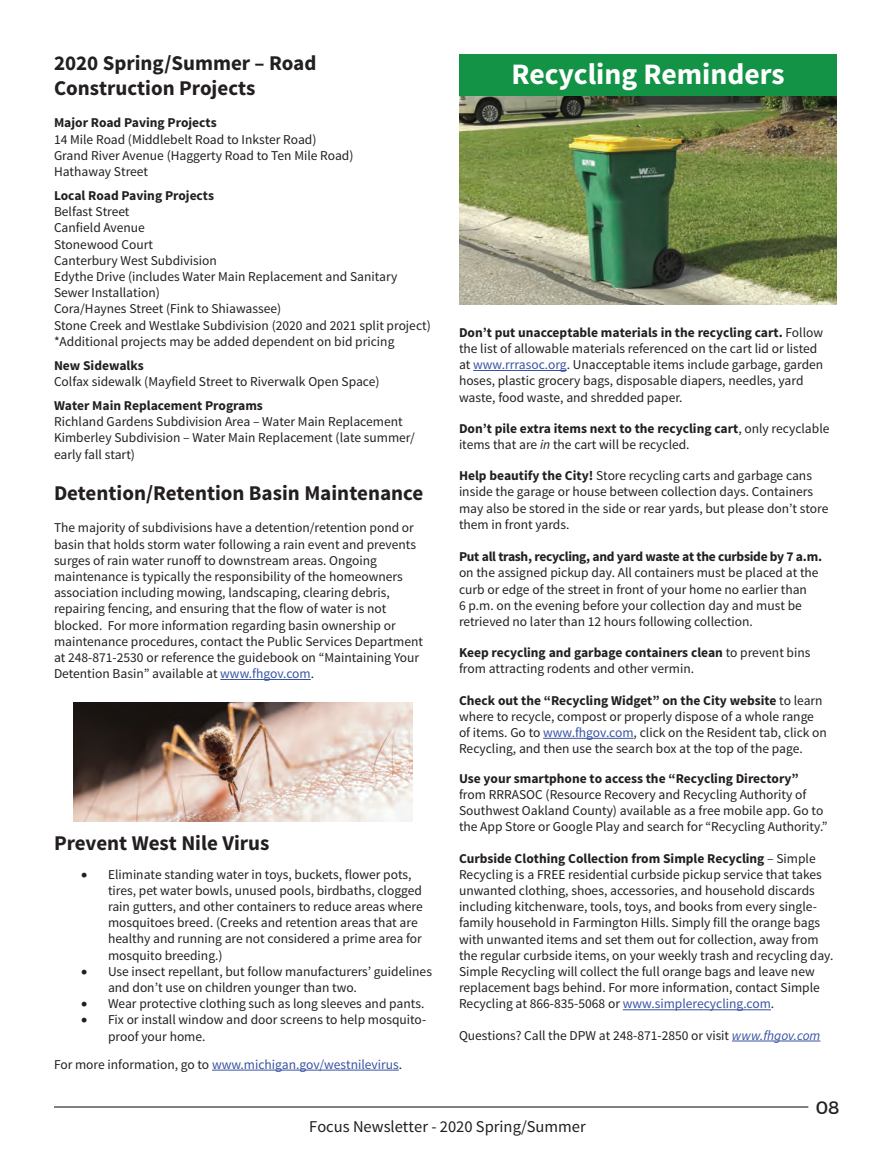
<style>
.page{position:relative;width:891px;height:1161px;background:#fff}
.page>*{position:absolute;margin:0;border:0;box-sizing:border-box;transform-origin:0 0}
.t1{font:700 29.7px "Source Sans Pro";color:#fff}
.t2{font:700 21px/25.2px "Source Sans Pro";color:#231f20}
.t3{font:18px "Montserrat";color:#231f20}
.t4{font:16.5px "Source Sans Pro";color:#221e1f}
.No_Spacing{font:13.5px/16.2px "Source Sans Pro";color:#231f20}
.t5{font:700 13.5px "Source Sans Pro";color:#231f20}
.t6{font:13.5px "Source Sans Pro";color:#3853a3}
.s1{color:#3853a3}
.s2{color:#231f20}
.s3{font-weight:700}
.s4{font-style:italic}
.s5{font-style:italic;color:#3853a3}
</style>
<div class="page">
<hr style="left:54px;top:1106px;width:754px;height:2px;background:#231f20">
<hr style="left:220px;top:679px;width:91px;height:1px;background:#3853a3">
<hr style="left:212px;top:1070px;width:187px;height:1px;background:#3853a3">
<hr style="left:473px;top:370px;width:94px;height:1px;background:#3853a3">
<hr style="left:543px;top:738px;width:91px;height:1px;background:#3853a3">
<hr style="left:623px;top:1009px;width:148px;height:1px;background:#3853a3">
<hr style="left:732px;top:1041px;width:88px;height:1px;background:#3853a3">
<div style="left:459px;top:54px;width:378px;height:43px;background:#129346"></div>
<img style="left:459px;top:97px;width:378px;height:207px">
<img style="left:73px;top:702px;width:340px;height:119px">
<p class="t2" style="left:54px;top:51px;width:264px">2020 Spring/Summer – Road<br>Construction Projects</p>
<p class="t5" style="left:54px;top:114px;width:164px">Major Road Paving Projects</p>
<p class="No_Spacing" style="left:54px;top:131px;width:264px">14 Mile Road (Middlebelt Road to Inkster Road)</p>
<p class="No_Spacing" style="left:54px;top:147px;width:301px">Grand River Avenue (Haggerty Road to Ten Mile Road)</p>
<p class="No_Spacing" style="left:54px;top:164px;width:95px">Hathaway Street</p>
<p class="t5" style="left:54px;top:187px;width:162px">Local Road Paving Projects</p>
<p class="No_Spacing" style="left:54px;top:204px;width:77px">Belfast Street</p>
<p class="No_Spacing" style="left:54px;top:220px;width:93px">Canfield Avenue</p>
<p class="No_Spacing" style="left:54px;top:236px;width:101px">Stonewood Court</p>
<p class="No_Spacing" style="left:54px;top:252px;width:164px">Canterbury West Subdivision</p>
<p class="No_Spacing" style="left:54px;top:269px;width:345px">Edythe Drive (includes Water Main Replacement and Sanitary<br>Sewer Installation)</p>
<p class="No_Spacing" style="left:54px;top:301px;width:229px">Cora/Haynes Street (Fink to Shiawassee)</p>
<p class="No_Spacing" style="left:54px;top:317px;width:378px">Stone Creek and Westlake Subdivision (2020 and 2021 split project)</p>
<p class="No_Spacing" style="left:54px;top:333px;width:342px">*Additional projects may be added dependent on bid pricing</p>
<p class="t5" style="left:54px;top:357px;width:91px">New Sidewalks</p>
<p class="No_Spacing" style="left:54px;top:374px;width:327px">Colfax sidewalk (Mayfield Street to Riverwalk Open Space)</p>
<p class="t5" style="left:54px;top:397px;width:210px">Water Main Replacement Programs</p>
<p class="No_Spacing" style="left:54px;top:414px;width:350px">Richland Gardens Subdivision Area – Water Main Replacement</p>
<p class="No_Spacing" style="left:54px;top:430px;width:362px">Kimberley Subdivision – Water Main Replacement (late summer/ early fall start)</p>
<p class="t2" style="left:54px;top:481px;width:371px">Detention/Retention Basin Maintenance</p>
<p class="No_Spacing" style="left:54px;top:520px;width:371px">The majority of subdivisions have a detention/retention pond or basin that holds storm water following a rain event and prevents surges of rain water runoff to downstream areas. Ongoing maintenance is typically the responsibility of the homeowners association including mowing, landscaping, clearing debris, repairing fencing, and ensuring that the flow of water is not blocked. For more information regarding basin ownership or maintenance procedures, contact the Public Services Department at 248-871-2530 or reference the guidebook on “Maintaining Your Detention Basin” available at <span class="s1">www.fhgov.com</span>.</p>
<p class="t2" style="left:54px;top:832px;width:217px">Prevent West Nile Virus</p>
<p class="No_Spacing" style="left:108px;top:866px;width:316px;text-indent:-27px">• Eliminate standing water in toys, buckets, flower pots, tires, pet water bowls, unused pools, birdbaths, clogged rain gutters, and other containers to reduce areas where mosquitoes breed. (Creeks and retention areas that are healthy and running are not considered a prime area for mosquito breeding.)</p>
<p class="No_Spacing" style="left:108px;top:963px;width:325px;text-indent:-27px">• Use insect repellant, but follow manufacturers’ guidelines and don’t use on children younger than two.</p>
<p class="No_Spacing" style="left:81px;top:996px;width:345px">• Wear protective clothing such as long sleeves and pants.</p>
<p class="No_Spacing" style="left:108px;top:1012px;width:320px;text-indent:-27px">• Fix or install window and door screens to help mosquito&shy;proof your home.</p>
<p class="t6" style="left:54px;top:1056px;width:350px"><span class="s2">For more information, go to</span> www.michigan.gov/westnilevirus<span class="s2">.</span></p>
<p class="t1" style="left:511px;top:55px;width:275px">Recycling Reminders</p>
<p class="No_Spacing" style="left:459px;top:324px;width:366px"><span class="s3">Don’t put unacceptable materials in the recycling cart.</span> Follow the list of allowable materials referenced on the cart lid or listed at <span class="s1">www.rrrasoc.org</span>. Unacceptable items include garbage, garden hoses, plastic grocery bags, disposable diapers, needles, yard waste, food waste, and shredded paper.</p>
<p class="No_Spacing" style="left:459px;top:420px;width:372px"><span class="s3">Don’t pile extra items next to the recycling cart</span>, only recyclable items that are <span class="s4">in</span> the cart will be recycled.</p>
<p class="No_Spacing" style="left:459px;top:468px;width:371px"><span class="s3">Help beautify the City!</span> Store recycling carts and garbage cans inside the garage or house between collection days. Containers may also be stored in the side or rear yards, but please don’t store them in front yards.</p>
<p class="No_Spacing" style="left:459px;top:549px;width:365px"><span class="s3">Put all trash, recycling, and yard waste at the curbside by 7 a.m. </span>on the assigned pickup day. All containers must be placed at the curb or edge of the street in front of your home no earlier than<br>6 p.m. on the evening before your collection day and must be retrieved no later than 12 hours following collection.</p>
<p class="No_Spacing" style="left:459px;top:645px;width:353px"><span class="s3">Keep recycling and garbage containers clean</span> to prevent bins from attracting rodents and other vermin.</p>
<p class="No_Spacing" style="left:459px;top:692px;width:370px"><span class="s3">Check out the “Recycling Widget” on the City website</span> to learn where to recycle, compost or properly dispose of a whole range of items. Go to <span class="s1">www.fhgov.com</span>, click on the Resident tab, click on Recycling, and then use the search box at the top of the page.</p>
<p class="No_Spacing" style="left:459px;top:770px;width:370px"><span class="s3">Use your smartphone to access the “Recycling Directory” </span>from RRRASOC (Resource Recovery and Recycling Authority of Southwest Oakland County) available as a free mobile app. Go to the App Store or Google Play and search for “Recycling Authority.”</p>
<p class="No_Spacing" style="left:459px;top:850px;width:376px"><span class="s3">Curbside Clothing Collection from Simple Recycling</span> – Simple Recycling is a FREE residential curbside pickup service that takes unwanted clothing, shoes, accessories, and household discards including kitchenware, tools, toys, and books from every single&shy;family household in Farmington Hills. Simply fill the orange bags with unwanted items and set them out for collection, away from the regular curbside items, on your weekly trash and recycling day.<br>Simple Recycling will collect the full orange bags and leave new replacement bags behind. For more information, contact Simple Recycling at 866-835-5068 or <span class="s1">www.simplerecycling.com</span>.</p>
<p class="No_Spacing" style="left:459px;top:1027px;width:363px">Questions? Call the DPW at 248-871-2850 or visit <span class="s5">www.fhgov.com</span></p>
<h3 class="t3" style="left:816px;top:1097px;width:25px">08</h3>
<p class="t4" style="left:309px;top:1116px;width:278px">Focus Newsletter - 2020 Spring/Summer</p>
</div>
